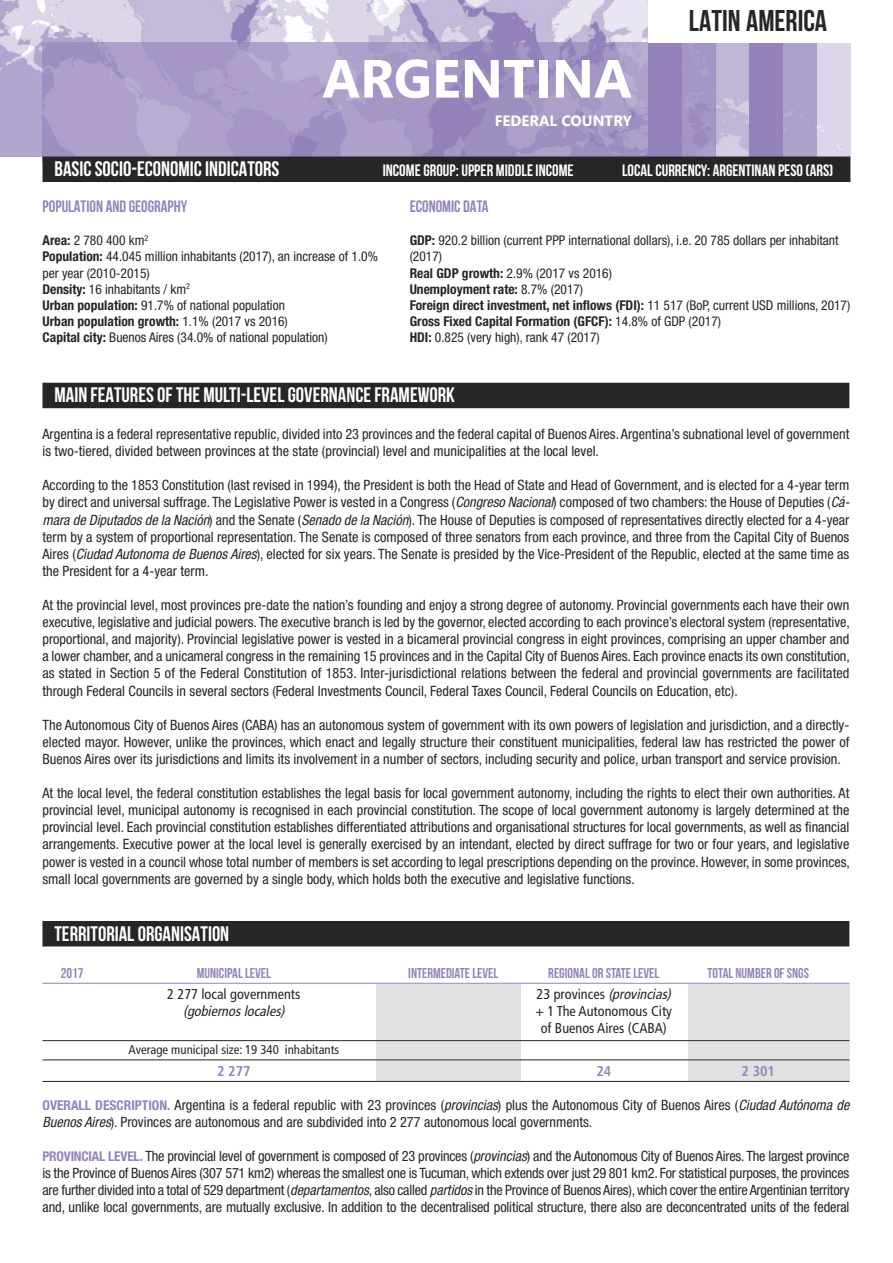
<style>
.page{position:relative;width:893px;height:1263px;background:#fff}
.page>*{position:absolute;margin:0;border:0;box-sizing:border-box;transform-origin:0 0}
.t1{font:700 53.7px "Segoe";color:#fff}
.t2{font:700 30px "Bebas Neue";color:#272526}
.t3{font:700 21px "Bebas Neue";color:#fff}
.t4{font:700 16.5px "Bebas Neue";color:#fff}
.t5{font:700 16.5px "Bebas Neue";color:#9483ba}
.t6{font:700 15px "Segoe";color:#fff}
.t7{font:condensed 14.25px/17.1px "Helvetica Neue";color:#272526;text-align:justify}
.t8{font:700 14.25px "Bebas Neue";color:#9483ba}
.t9{font:condensed 14.25px/17.1px "Frutiger";color:#272526;text-align:center}
.t10{font:italic condensed 14.25px "Frutiger";color:#272526}
.t11{font:700 condensed 14.25px "Frutiger";color:#9483ba}
.t12{font:condensed 13.5px/16.2px "Helvetica Neue";color:#272526}
.t13{font:condensed 12.75px "Frutiger";color:#272526}
.s1{font-weight:700}
.s2{font-style:italic}
.s3{font-style:normal}
.s4{font-weight:700;font-size:13.5px;color:#9483ba}
</style>
<div class="page">
<img style="left:0;top:0;width:850px;height:156px">
<div style="left:43px;top:43px;width:605px;height:119px;background:#9483ba;opacity:.64"></div>
<div style="left:648px;top:0;width:205px;height:43px;background:#fff"></div>
<div style="left:648px;top:43px;width:34px;height:113px;background:#9483ba"></div>
<div style="left:682px;top:43px;width:33px;height:113px;background:#a496c4"></div>
<div style="left:715px;top:43px;width:34px;height:113px;background:#9483ba;opacity:.39"></div>
<div style="left:749px;top:43px;width:34px;height:113px;background:#9483ba"></div>
<div style="left:783px;top:43px;width:34px;height:113px;background:#ada0ca"></div>
<div style="left:43px;top:156px;width:807px;height:26px;background:#272526"></div>
<div style="left:688px;top:984px;width:161px;height:97px;background:#e1e1e1"></div>
<div style="left:377px;top:984px;width:144px;height:97px;background:#e1e1e1"></div>
<div style="left:42px;top:383px;width:807px;height:25px;background:#272526"></div>
<div style="left:42px;top:921px;width:807px;height:25px;background:#272526"></div>
<hr style="left:42px;top:983px;width:807px;height:1px;background:#9483ba">
<hr style="left:42px;top:1040px;width:807px;height:1px;background:#272526">
<hr style="left:42px;top:1059px;width:807px;height:1px;background:#272526">
<hr style="left:42px;top:1081px;width:807px;height:1px;background:#272526">
<h1 class="t1" style="left:322px;top:48px;width:311px">ARGENTINA</h1>
<p class="t6" style="left:495px;top:112px;width:139px">FEDERAL COUNTRY</p>
<h2 class="t2" style="left:689px;top:3px;width:140px">LATIN AMERICA</h2>
<h3 class="t3" style="left:55px;top:157px;width:226px">BASICSOCIO-ECONOMIC INDICATORS</h3>
<p class="t4" style="left:383px;top:161px;width:193px">INCOMEGROUP:UPPER MIDDLEINCOME</p>
<p class="t4" style="left:622px;top:161px;width:213px">LOCALCURRENCY: ARGENTINAN PESO (ARS)</p>
<p class="t5" style="left:43px;top:197px;width:146px">POPULATION AND GEOGRAPHY</p>
<p class="t12" style="left:43px;top:233px;width:337px"><span class="s1">Area:</span> 2 780 400 km<sup>2<br></sup><span class="s1">Population:</span> 44.045 million inhabitants (2017), an increase of 1.0% per year (2010-2015)<br><span class="s1">Density:</span> 16 inhabitants / km<sup>2<br></sup><span class="s1">Urban population:</span> 91.7% of national population<br><span class="s1">Urban population growth:</span> 1.1% (2017 vs 2016)<br><span class="s1">Capital city:</span> Buenos Aires (34.0% of national population)</p>
<p class="t5" style="left:410px;top:197px;width:80px">ECONOMIC DATA</p>
<p class="t12" style="left:410px;top:233px;width:442px"><span class="s1">GDP:</span> 920.2 billion (current PPP international dollars), i.e. 20 785 dollars per inhabitant (2017)<br><span class="s1">Real GDP growth:</span> 2.9% (2017 vs 2016)<br><span class="s1">Unemployment rate:</span> 8.7% (2017)<br><span class="s1">Foreign direct investment, net inflows (FDI):</span> 11 517 (BoP, current USD millions, 2017)<br><span class="s1">Gross Fixed Capital Formation (GFCF):</span> 14.8% of GDP (2017)<br><span class="s1">HDI:</span> 0.825 (very high), rank 47 (2017)</p>
<h3 class="t3" style="left:54px;top:383px;width:402px">MAIN FEATURES OF THE MULTI-LEVELGOVERNANCEFRAMEWORK</h3>
<p class="t7" style="left:42px;top:427px;width:808px">Argentina is a federal representative republic, divided into 23 provinces and the federal capital of Buenos Aires. Argentina’s subnational level of government is two-tiered, divided between provinces at the state (provincial) level and municipalities at the local level.</p>
<p class="t7" style="left:42px;top:478px;width:809px">According to the 1853 Constitution (last revised in 1994), the President is both the Head of State and Head of Government, and is elected for a 4-year term by direct and universal suffrage. The Legislative Power is vested in a Congress (<span class="s2">Congreso Nacional</span>) composed of two chambers: the House of Deputies (<span class="s2">Cá&shy;mara de Diputados de la Nación</span>) and the Senate (<span class="s2">Senado de la Nación</span>). The House of Deputies is composed of representatives directly elected for a 4-year term by a system of proportional representation. The Senate is composed of three senators from each province, and three from the Capital City of Buenos Aires (<span class="s2">Ciudad Autonoma de Buenos Aires</span>), elected for six years. The Senate is presided by the Vice-President of the Republic, elected at the same time as the President for a 4-year term.</p>
<p class="t7" style="left:42px;top:598px;width:809px">At the provincial level, most provinces pre-date the nation’s founding and enjoy a strong degree of autonomy. Provincial governments each have their own executive, legislative and judicial powers. The executive branch is led by the governor, elected according to each province’s electoral system (representative, proportional, and majority). Provincial legislative power is vested in a bicameral provincial congress in eight provinces, comprising an upper chamber and a lower chamber, and a unicameral congress in the remaining 15 provinces and in the Capital City of Buenos Aires. Each province enacts its own constitution, as stated in Section 5 of the Federal Constitution of 1853. Inter-jurisdictional relations between the federal and provincial governments are facilitated through Federal Councils in several sectors (Federal Investments Council, Federal Taxes Council, Federal Councils on Education, etc).</p>
<p class="t7" style="left:42px;top:717px;width:808px">The Autonomous City of Buenos Aires (CABA) has an autonomous system of government with its own powers of legislation and jurisdiction, and a directly&shy;elected mayor. However, unlike the provinces, which enact and legally structure their constituent municipalities, federal law has restricted the power of Buenos Aires over its jurisdictions and limits its involvement in a number of sectors, including security and police, urban transport and service provision.</p>
<p class="t7" style="left:42px;top:786px;width:809px">At the local level, the federal constitution establishes the legal basis for local government autonomy, including the rights to elect their own authorities. At provincial level, municipal autonomy is recognised in each provincial constitution. The scope of local government autonomy is largely determined at the provincial level. Each provincial constitution establishes differentiated attributions and organisational structures for local governments, as well as financial arrangements. Executive power at the local level is generally exercised by an intendant, elected by direct suffrage for two or four years, and legislative power is vested in a council whose total number of members is set according to legal prescriptions depending on the province. However, in some provinces, small local governments are governed by a single body, which holds both the executive and legislative functions.</p>
<h3 class="t3" style="left:54px;top:921px;width:176px">TERRITORIAL ORGANISATION</h3>
<p class="t8" style="left:61px;top:964px;width:24px">2017</p>
<p class="t8" style="left:197px;top:964px;width:76px">MUNICIPALLEVEL</p>
<p class="t8" style="left:408px;top:964px;width:91px">INTERMEDIATE LEVEL</p>
<p class="t8" style="left:548px;top:964px;width:112px">REGIONAL OR STATELEVEL</p>
<p class="t8" style="left:707px;top:964px;width:103px">TOTAL NUMBER OFSNGS</p>
<p class="t9" style="left:167px;top:987px;width:135px">2 277 local governments</p>
<p class="t10" style="left:537px;top:988px;width:139px"><span class="s3">23 provinces</span> (provincias)</p>
<p class="t10" style="left:183px;top:1005px;width:106px">(gobiernos locales)</p>
<p class="t9" style="left:535px;top:1004px;width:138px">+ 1 The Autonomous City of Buenos Aires (CABA)</p>
<p class="t13" style="left:128px;top:1045px;width:212px">Average municipal size: 19 340 inhabitants</p>
<p class="t11" style="left:217px;top:1065px;width:35px">2 277</p>
<p class="t11" style="left:596px;top:1065px;width:16px">24</p>
<p class="t11" style="left:742px;top:1065px;width:35px">2 301</p>
<p class="t7" style="left:42px;top:1097px;width:808px"><span class="s4">OVERALL DESCRIPTION.</span> Argentina is a federal republic with 23 provinces (<span class="s2">provincias</span>) plus the Autonomous City of Buenos Aires (<span class="s2">Ciudad Autónoma de<br>Buenos Aires</span>). Provinces are autonomous and are subdivided into 2 277 autonomous local governments.</p>
<p class="t7" style="left:42px;top:1148px;width:808px"><span class="s4">PROVINCIAL LEVEL.</span> The provincial level of government is composed of 23 provinces (<span class="s2">provincias</span>) and the Autonomous City of Buenos Aires. The largest province is the Province of Buenos Aires (307 571 km2) whereas the smallest one is Tucuman, which extends over just 29 801 km2. For statistical purposes, the provinces are further divided into a total of 529 department (<span class="s2">departamentos</span>, also called <span class="s2">partidos</span> in the Province of Buenos Aires),which cover the entire Argentinian territory and, unlike local governments, are mutually exclusive. In addition to the decentralised political structure, there also are deconcentrated units of the federal</p>
</div>
